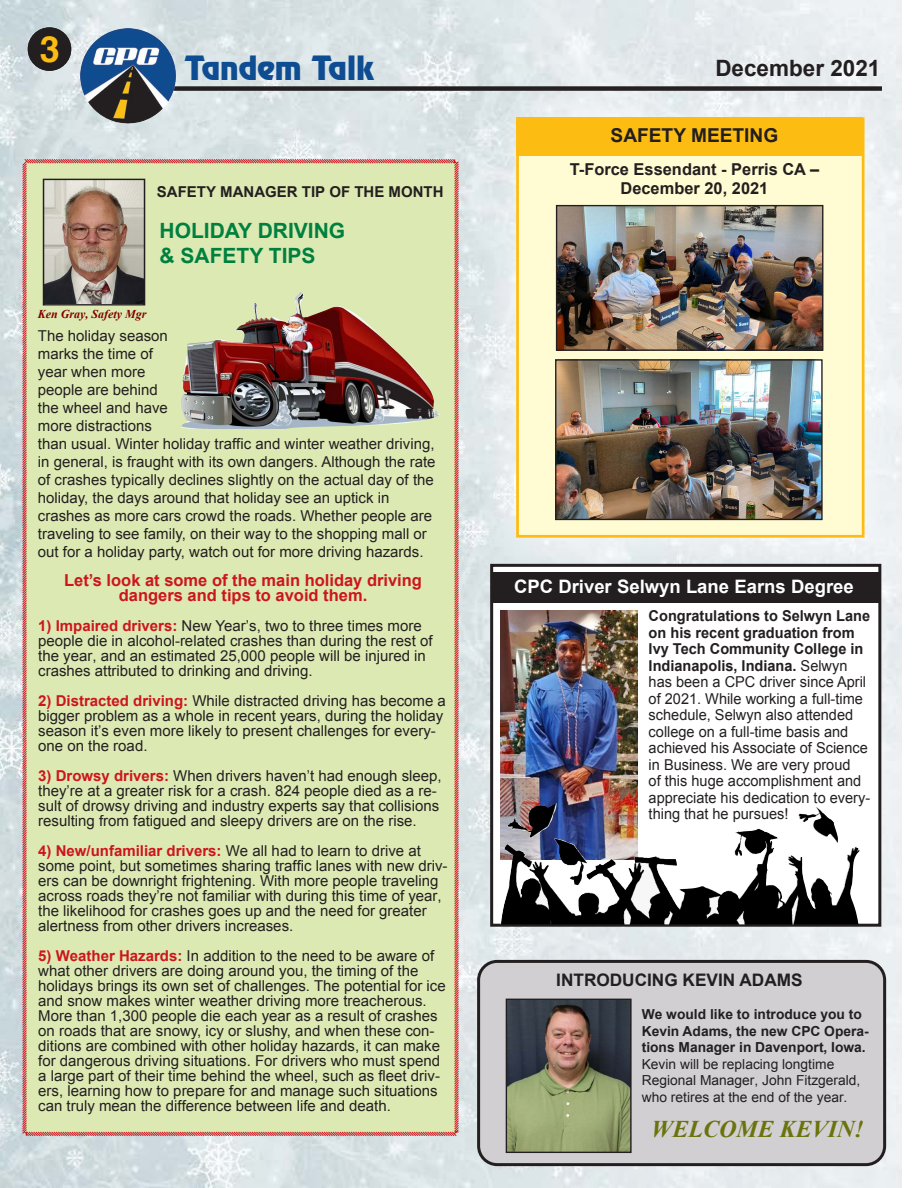
<style>
.page{position:relative;width:918px;height:1188px;background:#fff}
.page>*{position:absolute;margin:0;border:0;box-sizing:border-box;transform-origin:0 0}
.t1{font:700 36px "Helvetica";color:#fdbc12}
.t2{font:30px "Revue";color:#0f4d92}
.t3{font:italic 700 24px "Times New Roman";color:#6b730d}
.t4{font:700 22.5px "Arial";color:#231f20}
.t5{font:700 21px/25.2px "Arial";color:#00803f}
.t6{font:700 19.2px "Arial";color:#231f20}
.t7{font:700 18.6px "Arial";color:#fff}
.t8{font:700 17.25px "Arial";color:#231f20}
.t9{font:700 16.5px "Arial";color:#cd151d}
.t10{font:700 16.35px "Arial";color:#231f20}
.t11{font:15px/15px "Arial";color:#231f20}
.t12{font:700 15px "Arial";color:#231f20}
.t13{font:13.8px/16.5px "Arial";color:#231f20}
.t14{font:italic 700 12px "Times New Roman";color:#800000}
.s1{font-style:inherit}
.s2{font-weight:700;color:#cd151d}
.s3{font-weight:700}
</style>
<div class="page">
<img style="left:0;top:0;width:902px;height:1187px">
<div style="left:492px;top:565px;width:388px;height:360px;background:#fff"></div>
<div style="left:490px;top:564px;width:391px;height:363px;border:3px solid #231f20"></div>
<div style="left:493px;top:572px;width:386px;height:30px;background:#231f20"></div>
<div style="left:21px;top:158px;width:439px;height:979px;background:#dce9b2"></div>
<div style="left:28px;top:27px;width:43px;height:44px;background:#231f20;border-radius:50%"></div>
<div style="left:99px;top:86px;width:783px;height:5px;background:#231f20"></div>
<img style="left:80px;top:28px;width:95px;height:96px">
<img style="left:45px;top:181px;width:98px;height:123px">
<div style="left:43px;top:179px;width:102px;height:127px;border:1px solid #231f20"></div>
<img style="left:175px;top:292px;width:266px;height:138px">
<div style="left:479px;top:961px;width:406px;height:204px;background:#d1cfd2;border-radius:19px"></div>
<div style="left:477px;top:960px;width:409px;height:206px;border:3px solid #231f20;border-radius:19px"></div>
<img style="left:508px;top:1001px;width:122px;height:150px">
<div style="left:506px;top:999px;width:126px;height:154px;border:1px solid #231e1f"></div>
<div style="left:482px;top:83px;width:417px;height:489px;background:#fff;opacity:.75"></div>
<div style="left:516px;top:117px;width:349px;height:421px;background:#fffbd2;border:3px solid #fdbc12"></div>
<div style="left:516px;top:117px;width:347px;height:39px;background:#fdbc12"></div>
<img style="left:558px;top:207px;width:263px;height:142px">
<div style="left:556px;top:205px;width:267px;height:146px;border:1px solid #231f20"></div>
<img style="left:557px;top:361px;width:264px;height:157px">
<div style="left:555px;top:359px;width:268px;height:161px;border:1px solid #231f20"></div>
<img style="left:500px;top:611px;width:138px;height:249px">
<img style="left:508px;top:803px;width:333px;height:95px">
<p class="t1" style="left:40px;top:20px;width:22px">3</p>
<p class="t2" style="left:185px;top:48px;width:190px">Tandem Talk</p>
<p class="t4" style="left:715px;top:52px;width:167px">December 2021</p>
<p class="t12" style="left:157px;top:181px;width:288px">SAFETY MANAGER TIP OF THE MONTH</p>
<p class="t5" style="left:160px;top:218px;width:187px">HOLIDAY DRIVING <span class="s1">&amp;</span> SAFETY TIPS</p>
<p class="t14" style="left:38px;top:306px;width:110px">Ken Gray, Safety Mgr</p>
<p class="t6" style="left:611px;top:122px;width:169px">SAFETY MEETING</p>
<p class="t10" style="left:570px;top:157px;width:251px">T-Force Essendant - Perris CA –</p>
<p class="t10" style="left:621px;top:177px;width:149px">December 20, 2021</p>
<p class="t11" style="left:38px;top:327px;width:399px;line-height:18px">The holiday season<br>marks the time of<br>year when more<br>people are behind<br>the wheel and have<br>more distractions<br>than usual. Winter holiday traffic and winter weather driving, in general, is fraught with its own dangers. Although the rate of crashes typically declines slightly on the actual day of the holiday, the days around that holiday see an uptick in crashes as more cars crowd the roads. Whether people are traveling to see family, on their way to the shopping mall or out for a holiday party, watch out for more driving hazards.</p>
<p class="t9" style="left:64px;top:568px;width:359px">Let’s look at some of the main holiday driving</p>
<p class="t9" style="left:119px;top:583px;width:250px">dangers and tips to avoid them.</p>
<p class="t11" style="left:38px;top:618px;width:396px"><span class="s2">1)</span> <span class="s2">Impaired drivers:</span> New Year’s, two to three times more people die in alcohol-related crashes than during the rest of the year, and an estimated 25,000 people will be injured in crashes attributed to drinking and driving.</p>
<p class="t11" style="left:38px;top:693px;width:409px"><span class="s2">2)</span> <span class="s2">Distracted driving:</span> While distracted driving has become a bigger problem as a whole in recent years, during the holiday season it’s even more likely to present challenges for every&shy;one on the road.</p>
<p class="t11" style="left:38px;top:768px;width:405px"><span class="s2">3)</span> <span class="s2">Drowsy drivers:</span> When drivers haven’t had enough sleep, they’re at a greater risk for a crash. 824 people died as a re&shy;sult of drowsy driving and industry experts say that collisions resulting from fatigued and sleepy drivers are on the rise.</p>
<p class="t11" style="left:38px;top:843px;width:411px"><span class="s2">4)</span> <span class="s2">New/unfamiliar drivers:</span> We all had to learn to drive at some point, but sometimes sharing traffic lanes with new driv&shy;ers can be downright frightening. With more people traveling across roads they’re not familiar with during this time of year, the likelihood for crashes goes up and the need for greater alertness from other drivers increases.</p>
<p class="t11" style="left:38px;top:948px;width:409px"><span class="s2">5)</span> <span class="s2">Weather Hazards:</span> In addition to the need to be aware of what other drivers are doing around you, the timing of the holidays brings its own set of challenges. The potential for ice and snow makes winter weather driving more treacherous.<br>More than 1,300 people die each year as a result of crashes on roads that are snowy, icy or slushy, and when these con&shy;ditions are combined with other holiday hazards, it can make for dangerous driving situations. For drivers who must spend a large part of their time behind the wheel, such as fleet driv&shy;ers, learning how to prepare for and manage such situations can truly mean the difference between life and death.</p>
<p class="t7" style="left:514px;top:573px;width:341px">CPC Driver Selwyn Lane Earns Degree</p>
<p class="t11" style="left:649px;top:608px;width:223px;line-height:16.5px"><span class="s3">Congratulations to Selwyn Lane on his recent graduation from<br>Ivy Tech Community College in<br>Indianapolis, Indiana.</span> Selwyn has been a CPC driver since April of 2021. While working a full-time schedule, Selwyn also attended college on a full-time basis and achieved his Associate of Science in Business. We are very proud<br>of this huge accomplishment and appreciate his dedication to every&shy;thing that he pursues!</p>
<p class="t8" style="left:556px;top:968px;width:248px">INTRODUCING KEVIN ADAMS</p>
<p class="t13" style="left:642px;top:1006px;width:229px"><span class="s3">We would like to introduce you to Kevin Adams, the new CPC Opera&shy;tions Manager in Davenport, Iowa.<br></span>Kevin will be replacing longtime Regional Manager, John Fitzgerald, who retires at the end of the year.</p>
<h3 class="t3" style="left:651px;top:1113px;width:214px">WELCOME KEVIN!</h3>
</div>
